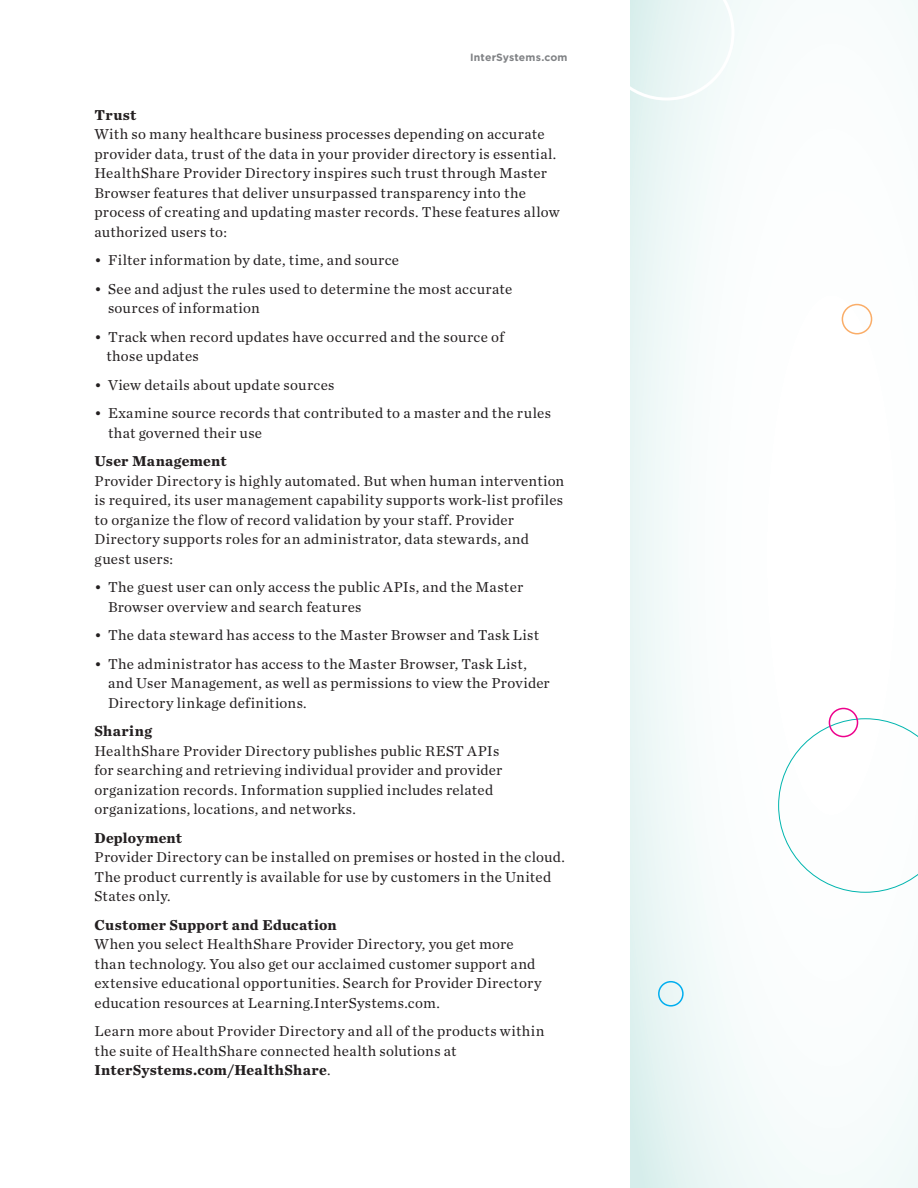
<style>
.page{position:relative;width:918px;height:1188px;background:#fff}
.page>*{position:absolute;margin:0;border:0;box-sizing:border-box;transform-origin:0 0}
.body_par{font:15px/19.5px "Chronicle Text G1";letter-spacing:.02em;color:#231f20}
.body_par-2{font:700 15px "Chronicle Text G2";letter-spacing:.015em;color:#231f20}
.t1{font:700 10.5px "Gotham";letter-spacing:.015em;color:#808285}
.s1{font-family:"Chronicle Text G2";font-weight:700}
</style>
<div class="page">
<div style="left:630px;top:0;width:288px;height:1188px;background:linear-gradient(to right,#eef8f7,#fff)"></div>
<svg style="left:630px;top:0;width:104px;height:101px"></svg>
<div style="left:842px;top:304px;width:30px;height:30px;border:2px solid #faad68;border-radius:50%"></div>
<div style="left:658px;top:981px;width:26px;height:26px;border:2px solid #00aeef;border-radius:50%"></div>
<svg style="left:778px;top:718px;width:140px;height:175px"></svg>
<div style="left:829px;top:708px;width:29px;height:29px;border:2px solid #ed028c;border-radius:50%"></div>
<p class="t1" style="left:470px;top:50px;width:99px">InterSystems.com</p>
<p class="body_par-2" style="left:94px;top:103px;width:43px">Trust</p>
<p class="body_par" style="left:94px;top:124px;width:467px">With so many healthcare business processes depending on accurate provider data, trust of the data in your provider directory is essential.<br>HealthShare Provider Directory inspires such trust through Master Browser features that deliver unsurpassed transparency into the process of creating and updating master records. These features allow authorized users to:</p>
<p class="body_par" style="left:94px;top:250px;width:306px">• Filter information by date, time, and source</p>
<p class="body_par" style="left:94px;top:278px;width:419px">• See and adjust the rules used to determine the most accurate</p>
<p class="body_par" style="left:108px;top:298px;width:153px">sources of information</p>
<p class="body_par" style="left:106px;top:326px;width:399px;text-indent:-12px">• Track when record updates have occurred and the source of those updates</p>
<p class="body_par" style="left:94px;top:374px;width:242px">• View details about update sources</p>
<p class="body_par" style="left:94px;top:403px;width:458px">• Examine source records that contributed to a master and the rules</p>
<p class="body_par" style="left:108px;top:422px;width:156px">that governed their use</p>
<p class="body_par-2" style="left:94px;top:449px;width:134px">User Management</p>
<p class="body_par" style="left:94px;top:470px;width:471px">Provider Directory is highly automated. But when human intervention is required, its user management capability supports work-list profiles to organize the flow of record validation by your staff. Provider Directory supports roles for an administrator, data stewards, and guest users:</p>
<p class="body_par" style="left:94px;top:577px;width:430px">• The guest user can only access the public APIs, and the Master</p>
<p class="body_par" style="left:108px;top:596px;width:255px">Browser overview and search features</p>
<p class="body_par" style="left:94px;top:625px;width:446px">• The data steward has access to the Master Browser and Task List</p>
<p class="body_par" style="left:94px;top:653px;width:434px">• The administrator has access to the Master Browser, Task List,</p>
<p class="body_par" style="left:108px;top:673px;width:443px">and User Management, as well as permissions to view the Provider<br>Directory linkage definitions.</p>
<p class="body_par-2" style="left:94px;top:719px;width:59px">Sharing</p>
<p class="body_par" style="left:94px;top:740px;width:409px">HealthShare Provider Directory publishes public REST APIs for searching and retrieving individual provider and provider organization records. Information supplied includes related organizations, locations, and networks.</p>
<p class="body_par-2" style="left:94px;top:826px;width:89px">Deployment</p>
<p class="body_par" style="left:94px;top:847px;width:472px">Provider Directory can be installed on premises or hosted in the cloud.<br>The product currently is available for use by customers in the United<br>States only.</p>
<p class="body_par-2" style="left:94px;top:913px;width:244px">Customer Support and Education</p>
<p class="body_par" style="left:94px;top:934px;width:449px">When you select HealthShare Provider Directory, you get more than technology. You also get our acclaimed customer support and extensive educational opportunities. Search for Provider Directory education resources at Learning.InterSystems.com.</p>
<p class="body_par" style="left:94px;top:1021px;width:452px">Learn more about Provider Directory and all of the products within the suite of HealthShare connected health solutions at<br><span class="s1">InterSystems.com/HealthShare</span>.</p>
</div>
